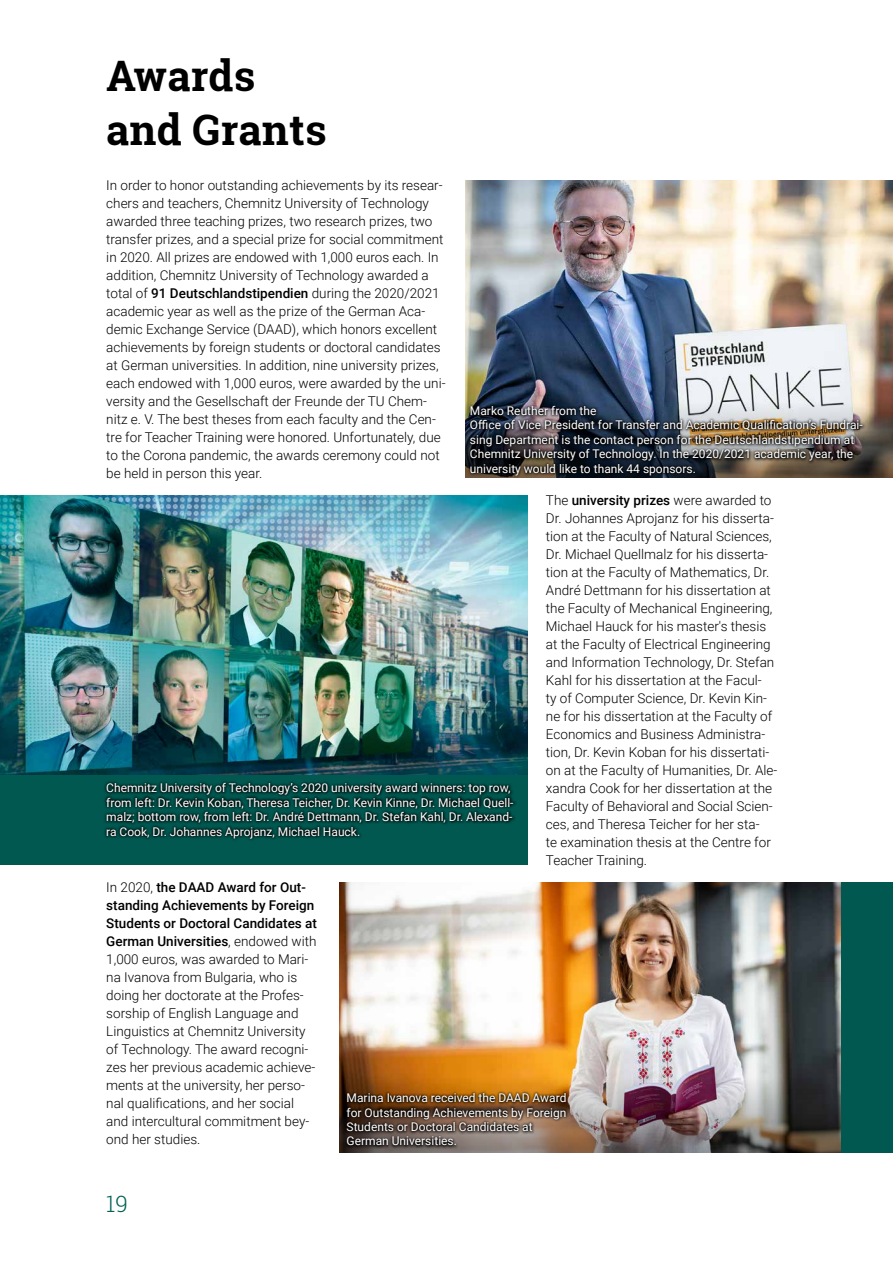
<style>
.page{position:relative;width:893px;height:1263px;background:#fff}
.page>*{position:absolute;margin:0;border:0;box-sizing:border-box;transform-origin:0 0}
.Überschrift_001{font:700 42px/54px "Roboto Slab";letter-spacing:.01em;color:#000}
.t1{font:300 22.5px "Roboto Slab";color:#006254}
.Fließtext_am_Raster{font:300 13.5px/18px "Roboto";color:#000}
.Bildtext_weiß{font:12px/14.4px "Roboto";color:#fff}
.s1{font-weight:500}
</style>
<div class="page">
<img style="left:339px;top:882px;width:503px;height:184px">
<img style="left:339px;top:1066px;width:503px;height:86px">
<img style="left:465px;top:180px;width:428px;height:211px">
<img style="left:465px;top:391px;width:428px;height:86px">
<div style="left:842px;top:882px;width:51px;height:270px;background:#005850"></div>
<div style="left:0;top:774px;width:528px;height:90px;background:#005850"></div>
<img style="left:467px;top:403px;width:399px;height:75px">
<img style="left:0;top:495px;width:528px;height:279px">
<svg style="left:104px;top:781px;width:412px;height:59px"></svg>
<svg style="left:344px;top:1090px;width:225px;height:59px;background:#5b422d"></svg>
<p class="Überschrift_001" style="left:106px;top:48px;width:222px">Awards and Grants</p>
<p class="Fließtext_am_Raster" style="left:106px;top:176px;width:341px">In order to honor outstanding achievements by its resear&shy;chers and teachers, Chemnitz University of Technology awarded three teaching prizes, two research prizes, two transfer prizes, and a special prize for social commitment in 2020. All prizes are endowed with 1,000 euros each. In addition, Chemnitz University of Technology awarded a total of <span class="s1">91 Deutschlandstipendien</span> during the 2020/2021 academic year as well as the prize of the German Aca&shy;demic Exchange Service (DAAD), which honors excellent achievements by foreign students or doctoral candidates at German universities. In addition, nine university prizes, each endowed with 1,000 euros, were awarded by the uni&shy;versity and the Gesellschaft der Freunde der TU Chem&shy;nitz e. V. The best theses from each faculty and the Cen&shy;tre for Teacher Training were honored. Unfortunately, due to the Corona pandemic, the awards ceremony could not be held in person this year.</p>
<p class="Bildtext_weiß" style="left:470px;top:403px;width:128px">Marko Reuther from the</p>
<p class="Bildtext_weiß" style="left:470px;top:418px;width:394px">Office of Vice President for Transfer and Academic Qualification’s Fundrai&shy;sing Department is the contact person for the Deutschlandstipendium at Chemnitz University of Technology. In the 2020/2021 academic year, the university would like to thank 44 sponsors.</p>
<p class="Bildtext_weiß" style="left:106px;top:780px;width:409px">Chemnitz University of Technology’s 2020 university award winners: top row, from left: Dr. Kevin Koban, Theresa Teicher, Dr. Kevin Kinne, Dr. Michael Quell&shy;malz; bottom row, from left: Dr. André Dettmann, Dr. Stefan Kahl, Dr. Alexand&shy;ra Cook, Dr. Johannes Aprojanz, Michael Hauck.</p>
<p class="Fließtext_am_Raster" style="left:546px;top:491px;width:233px">The <span class="s1">university prizes</span> were awarded to Dr. Johannes Aprojanz for his disserta&shy;tion at the Faculty of Natural Sciences, Dr. Michael Quellmalz for his disserta&shy;tion at the Faculty of Mathematics, Dr.<br>André Dettmann for his dissertation at the Faculty of Mechanical Engineering, Michael Hauck for his master's thesis at the Faculty of Electrical Engineering and Information Technology, Dr. Stefan Kahl for his dissertation at the Facul-<br>ty of Computer Science, Dr. Kevin Kin&shy;ne for his dissertation at the Faculty of Economics and Business Administra&shy;tion, Dr. Kevin Koban for his dissertati&shy;on at the Faculty of Humanities, Dr. Ale&shy;xandra Cook for her dissertation at the Faculty of Behavioral and Social Scien&shy;ces, and Theresa Teicher for her sta-<br>te examination thesis at the Centre for Teacher Training.</p>
<p class="Fließtext_am_Raster" style="left:106px;top:878px;width:212px">In 2020, <span class="s1">the DAAD Award for Out&shy;standing Achievements by Foreign Students or Doctoral Candidates at German Universities</span>, endowed with 1,000 euros, was awarded to Mari&shy;na Ivanova from Bulgaria, who is doing her doctorate at the Profes&shy;sorship of English Language and Linguistics at Chemnitz University of Technology. The award recogni&shy;zes her previous academic achieve&shy;ments at the university, her perso&shy;nal qualifications, and her social and intercultural commitment bey&shy;ond her studies.</p>
<h2 class="t1" style="left:106px;top:1188px;width:23px">19</h2>
<p class="Bildtext_weiß" style="left:347px;top:1090px;width:221px">Marina Ivanova received the DAAD Award for Outstanding Achievements by Foreign Students or Doctoral Candidates at German Universities.</p>
</div>
